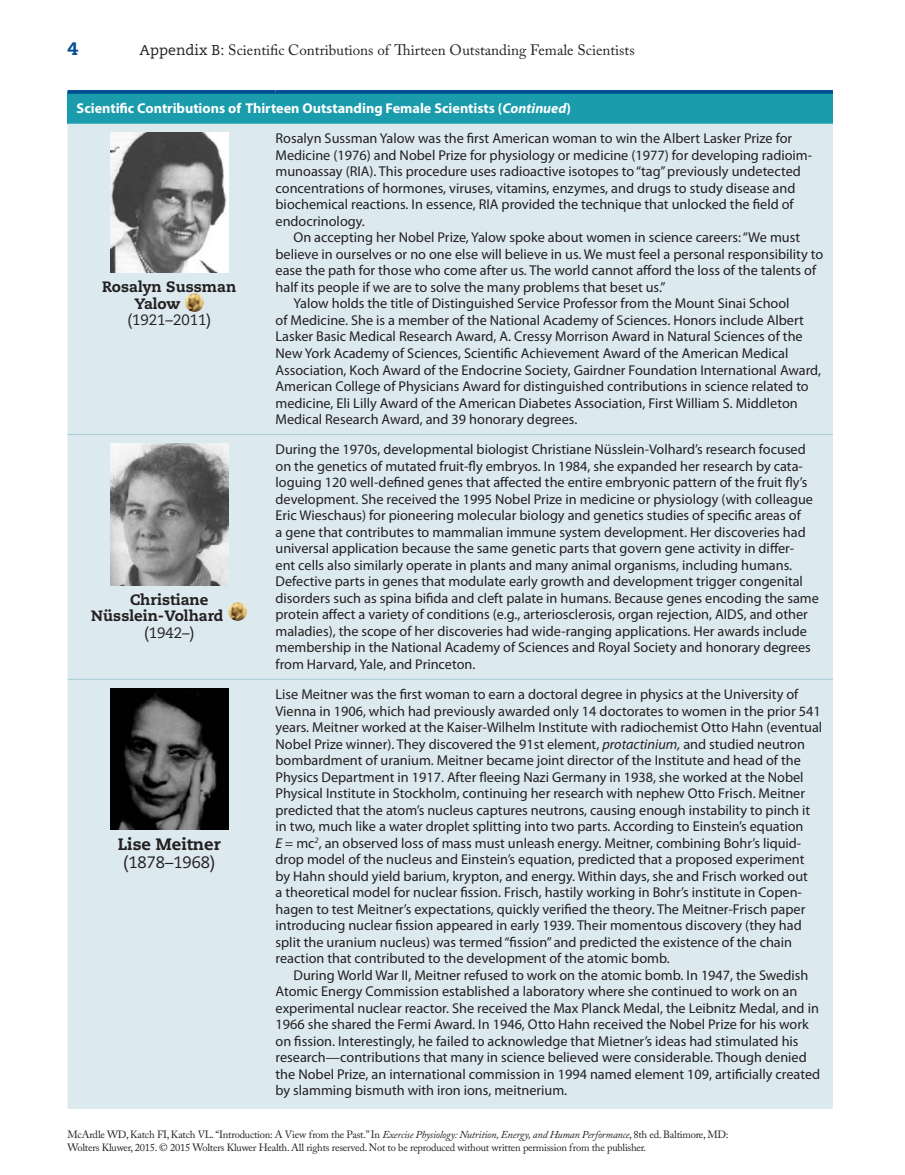
<style>
.page{position:relative;width:905px;height:1175px;background:#fff}
.page>*{position:absolute;margin:0;border:0;box-sizing:border-box;transform-origin:0 0}
.t1{font:800 18px "Caecilia";color:#004f92}
.t2{font:800 16.5px "Caecilia";color:#231f20}
.t3{font:16.5px "Caecilia";color:#231f20}
.t4{font:15px "Adobe Caslon Pro";color:#231f20}
.t5{font:800 15px/16.5px "Caecilia";color:#231f20}
.t6{font:15px "Caecilia";color:#231f20}
.t7{font:14.25px/16.5px "Myriad Pro";color:#231f20}
.t8{font:700 14.25px "Myriad Pro";color:#fff}
.t9{font:10.5px/13.5px "Adobe Caslon Pro";letter-spacing:-.02em;color:#231f20}
.s1{font-family:"Caecilia";font-size:14.25px}
.s2{font-style:italic}
</style>
<div class="page">
<div style="left:68px;top:92px;width:764px;height:32px;background:#1a9cac"></div>
<div style="left:68px;top:124px;width:764px;height:985px;background:#dceaef"></div>
<svg style="left:68px;top:90px;width:207px;height:4px"></svg>
<hr style="left:275px;top:90px;width:557px;height:4px;background:#004f92">
<hr style="left:68px;top:434px;width:207px;height:1px;background:#a9ced7">
<hr style="left:275px;top:434px;width:557px;height:1px;background:#a9ced7">
<hr style="left:68px;top:678px;width:207px;height:2px;background:#a9ced7">
<hr style="left:275px;top:678px;width:557px;height:2px;background:#a9ced7">
<img style="left:110px;top:133px;width:118px;height:140px">
<img style="left:185px;top:293px;width:19px;height:19px">
<img style="left:110px;top:443px;width:118px;height:142px">
<img style="left:228px;top:602px;width:19px;height:19px">
<img style="left:110px;top:688px;width:118px;height:141px">
<p class="t1" style="left:68px;top:37px;width:12px">4</p>
<p class="t4" style="left:140px;top:41px;width:496px"><span class="s1">Appendix B:</span> Scientific Contributions of Thirteen Outstanding Female Scientists</p>
<p class="t8" style="left:76px;top:100px;width:496px">Scientific Contributions of Thirteen Outstanding Female Scientists (<span class="s2">Continued</span>)</p>
<p class="t5" style="left:135px;top:279px;width:103px;text-indent:-32px">Rosalyn Sussman<br>Yalow</p>
<p class="t6" style="left:127px;top:311px;width:85px">(1921–2011)</p>
<p class="t5" style="left:91px;top:591px;width:134px;text-indent:39px">Christiane<br>Nüsslein-Volhard</p>
<p class="t6" style="left:144px;top:623px;width:52px">(1942–)</p>
<p class="t2" style="left:118px;top:834px;width:104px">Lise Meitner</p>
<p class="t3" style="left:123px;top:853px;width:94px">(1878–1968)</p>
<p class="t7" style="left:275px;top:131px;width:538px">Rosalyn Sussman Yalow was the first American woman to win the Albert Lasker Prize for Medicine (1976) and Nobel Prize for physiology or medicine (1977) for developing radioim&shy;munoassay (RIA). This procedure uses radioactive isotopes to “tag” previously undetected concentrations of hormones, viruses, vitamins, enzymes, and drugs to study disease and biochemical reactions. In essence, RIA provided the technique that unlocked the field of endocrinology.</p>
<p class="t7" style="left:293px;top:230px;width:508px">On accepting her Nobel Prize, Yalow spoke about women in science careers: “We must</p>
<p class="t7" style="left:275px;top:246px;width:549px">believe in ourselves or no one else will believe in us. We must feel a personal responsibility to</p>
<p class="t7" style="left:275px;top:263px;width:542px">ease the path for those who come after us. The world cannot afford the loss of the talents of</p>
<p class="t7" style="left:275px;top:279px;width:391px">half its people if we are to solve the many problems that beset us.”</p>
<p class="t7" style="left:293px;top:296px;width:497px">Yalow holds the title of Distinguished Service Professor from the Mount Sinai School</p>
<p class="t7" style="left:275px;top:312px;width:529px">of Medicine. She is a member of the National Academy of Sciences. Honors include Albert</p>
<p class="t7" style="left:275px;top:329px;width:528px">Lasker Basic Medical Research Award, A. Cressy Morrison Award in Natural Sciences of the</p>
<p class="t7" style="left:275px;top:345px;width:514px">New York Academy of Sciences, Scientific Achievement Award of the American Medical</p>
<p class="t7" style="left:275px;top:362px;width:547px">Association, Koch Award of the Endocrine Society, Gairdner Foundation International Award,</p>
<p class="t7" style="left:275px;top:378px;width:534px">American College of Physicians Award for distinguished contributions in science related to</p>
<p class="t7" style="left:275px;top:395px;width:524px">medicine, Eli Lilly Award of the American Diabetes Association, First William S. Middleton</p>
<p class="t7" style="left:275px;top:411px;width:303px">Medical Research Award, and 39 honorary degrees.</p>
<p class="t7" style="left:275px;top:441px;width:545px">During the 1970s, developmental biologist Christiane Nüsslein-Volhard’s research focused on the genetics of mutated fruit-fly embryos. In 1984, she expanded her research by cata&shy;loguing 120 well-defined genes that affected the entire embryonic pattern of the fruit fly’s development. She received the 1995 Nobel Prize in medicine or physiology (with colleague Eric Wieschaus) for pioneering molecular biology and genetics studies of specific areas of<br>a gene that contributes to mammalian immune system development. Her discoveries had universal application because the same genetic parts that govern gene activity in differ-<br>ent cells also similarly operate in plants and many animal organisms, including humans.<br>Defective parts in genes that modulate early growth and development trigger congenital disorders such as spina bifida and cleft palate in humans. Because genes encoding the same protein affect a variety of conditions (e.g., arteriosclerosis, organ rejection, AIDS, and other maladies), the scope of her discoveries had wide-ranging applications. Her awards include membership in the National Academy of Sciences and Royal Society and honorary degrees from Harvard, Yale, and Princeton.</p>
<p class="t7" style="left:275px;top:686px;width:548px">Lise Meitner was the first woman to earn a doctoral degree in physics at the University of Vienna in 1906, which had previously awarded only 14 doctorates to women in the prior 541 years. Meitner worked at the Kaiser-Wilhelm Institute with radiochemist Otto Hahn (eventual Nobel Prize winner). They discovered the 91st element, <span class="s2">protactinium,</span> and studied neutron bombardment of uranium. Meitner became joint director of the Institute and head of the Physics Department in 1917. After fleeing Nazi Germany in 1938, she worked at the Nobel Physical Institute in Stockholm, continuing her research with nephew Otto Frisch. Meitner predicted that the atom’s nucleus captures neutrons, causing enough instability to pinch it in two, much like a water droplet splitting into two parts. According to Einstein’s equation<br><span class="s2">E =</span> mc<sup>2</sup>, an observed loss of mass must unleash energy. Meitner, combining Bohr’s liquid&shy;drop model of the nucleus and Einstein’s equation, predicted that a proposed experiment by Hahn should yield barium, krypton, and energy. Within days, she and Frisch worked out<br>a theoretical model for nuclear fission. Frisch, hastily working in Bohr’s institute in Copen&shy;hagen to test Meitner’s expectations, quickly verified the theory. The Meitner-Frisch paper introducing nuclear fission appeared in early 1939. Their momentous discovery (they had split the uranium nucleus) was termed “fission” and predicted the existence of the chain reaction that contributed to the development of the atomic bomb.</p>
<p class="t7" style="left:275px;top:966px;width:546px;text-indent:18px">During World War II, Meitner refused to work on the atomic bomb. In 1947, the Swedish Atomic Energy Commission established a laboratory where she continued to work on an experimental nuclear reactor. She received the Max Planck Medal, the Leibnitz Medal, and in 1966 she shared the Fermi Award. In 1946, Otto Hahn received the Nobel Prize for his work on fission. Interestingly, he failed to acknowledge that Mietner’s ideas had stimulated his research—contributions that many in science believed were considerable. Though denied the Nobel Prize, an international commission in 1994 named element 109, artificially created by slamming bismuth with iron ions, meitnerium.</p>
<p class="t9" style="left:68px;top:1127px;width:662px">McArdle WD, Katch FI, Katch VL. “Introduction: A View from the Past.” In <span class="s2">Exercise Physiology: Nutrition, Energy, and Human Performance</span>, 8th ed. Baltimore, MD:<br>Wolters Kluwer, 2015. © 2015 Wolters Kluwer Health. All rights reserved. Not to be reproduced without written permission from the publisher.</p>
</div>
